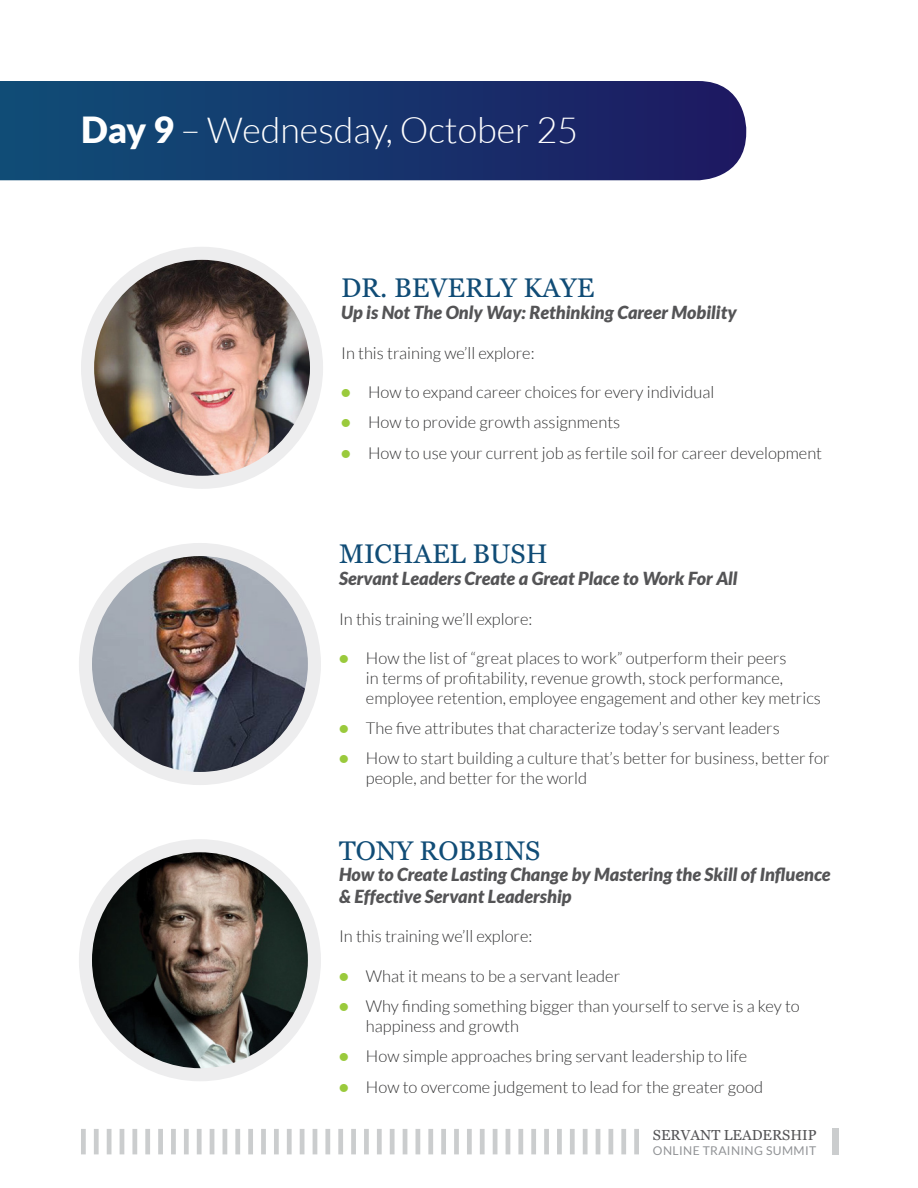
<style>
.page{position:relative;width:918px;height:1188px;background:#fff}
.page>*{position:absolute;margin:0;border:0;box-sizing:border-box;transform-origin:0 0}
.t1{font:300 36px "Lato";color:#fff}
.t2{font:27px "Georgia";color:#104c76}
.t3{font:italic 900 18px/21.6px "Lato";color:#545456}
.t4{font:300 16.5px/19.8px "Lato";color:#333334}
.t5{font:14.55px "Georgia";color:#545456}
.t6{font:12.15px "Lato";letter-spacing:.03em;color:#919396}
.s1{font-weight:900}
.s2{font-weight:900;color:#9aca3c}
</style>
<div class="page">
<div style="left:832px;top:1129px;width:6px;height:26px;background:#cbcdce"></div>
<div style="left:634px;top:1129px;width:5px;height:25px;background:#cbcdce"></div>
<div style="left:621px;top:1129px;width:5px;height:25px;background:#cbcdce"></div>
<hr style="left:609px;top:1129px;width:4px;height:25px;background:#cbcdce">
<hr style="left:596px;top:1129px;width:4px;height:25px;background:#cbcdce">
<div style="left:583px;top:1129px;width:5px;height:25px;background:#cbcdce"></div>
<div style="left:570px;top:1129px;width:5px;height:25px;background:#cbcdce"></div>
<div style="left:557px;top:1129px;width:5px;height:25px;background:#cbcdce"></div>
<div style="left:544px;top:1129px;width:5px;height:25px;background:#cbcdce"></div>
<div style="left:531px;top:1129px;width:5px;height:25px;background:#cbcdce"></div>
<div style="left:518px;top:1129px;width:5px;height:25px;background:#cbcdce"></div>
<hr style="left:506px;top:1129px;width:4px;height:25px;background:#cbcdce">
<hr style="left:493px;top:1129px;width:4px;height:25px;background:#cbcdce">
<div style="left:480px;top:1129px;width:5px;height:25px;background:#cbcdce"></div>
<div style="left:467px;top:1129px;width:5px;height:25px;background:#cbcdce"></div>
<div style="left:454px;top:1129px;width:5px;height:25px;background:#cbcdce"></div>
<div style="left:441px;top:1129px;width:5px;height:25px;background:#cbcdce"></div>
<div style="left:428px;top:1129px;width:5px;height:25px;background:#cbcdce"></div>
<hr style="left:416px;top:1129px;width:4px;height:25px;background:#cbcdce">
<hr style="left:403px;top:1129px;width:4px;height:25px;background:#cbcdce">
<div style="left:390px;top:1129px;width:5px;height:25px;background:#cbcdce"></div>
<div style="left:377px;top:1129px;width:5px;height:25px;background:#cbcdce"></div>
<div style="left:364px;top:1129px;width:5px;height:25px;background:#cbcdce"></div>
<div style="left:351px;top:1129px;width:5px;height:25px;background:#cbcdce"></div>
<div style="left:338px;top:1129px;width:5px;height:25px;background:#cbcdce"></div>
<div style="left:325px;top:1129px;width:5px;height:25px;background:#cbcdce"></div>
<hr style="left:313px;top:1129px;width:4px;height:25px;background:#cbcdce">
<hr style="left:300px;top:1129px;width:4px;height:25px;background:#cbcdce">
<div style="left:287px;top:1129px;width:5px;height:25px;background:#cbcdce"></div>
<div style="left:274px;top:1129px;width:5px;height:25px;background:#cbcdce"></div>
<div style="left:261px;top:1129px;width:5px;height:25px;background:#cbcdce"></div>
<div style="left:248px;top:1129px;width:5px;height:25px;background:#cbcdce"></div>
<div style="left:235px;top:1129px;width:5px;height:25px;background:#cbcdce"></div>
<hr style="left:223px;top:1129px;width:4px;height:25px;background:#cbcdce">
<hr style="left:210px;top:1129px;width:4px;height:25px;background:#cbcdce">
<div style="left:197px;top:1129px;width:5px;height:25px;background:#cbcdce"></div>
<div style="left:184px;top:1129px;width:5px;height:25px;background:#cbcdce"></div>
<div style="left:171px;top:1129px;width:5px;height:25px;background:#cbcdce"></div>
<div style="left:158px;top:1129px;width:5px;height:25px;background:#cbcdce"></div>
<div style="left:145px;top:1129px;width:5px;height:25px;background:#cbcdce"></div>
<div style="left:132px;top:1129px;width:5px;height:25px;background:#cbcdce"></div>
<hr style="left:120px;top:1129px;width:4px;height:25px;background:#cbcdce">
<hr style="left:107px;top:1129px;width:4px;height:25px;background:#cbcdce">
<div style="left:94px;top:1129px;width:5px;height:25px;background:#cbcdce"></div>
<div style="left:81px;top:1129px;width:5px;height:25px;background:#cbcdce"></div>
<svg style="left:0;top:81px;width:746px;height:99px;background:#19366e"></svg>
<img style="left:88px;top:253px;width:229px;height:229px;border-radius:115px">
<div style="left:81px;top:247px;width:242px;height:242px;border:13px solid #ededee;border-radius:50%"></div>
<img style="left:85px;top:550px;width:229px;height:229px;border-radius:115px">
<div style="left:79px;top:543px;width:242px;height:242px;border:13px solid #ededee;border-radius:50%"></div>
<img style="left:85px;top:846px;width:229px;height:229px;border-radius:115px">
<div style="left:79px;top:839px;width:242px;height:242px;border:13px solid #ededee;border-radius:50%"></div>
<h1 class="t1" style="left:81px;top:111px;width:499px"><span class="s1">Day 9</span> – Wednesday, October 25</h1>
<h2 class="t2" style="left:341px;top:268px;width:255px">DR. BEVERLY KAYE</h2>
<p class="t3" style="left:341px;top:302px;width:397px">Up is Not The Only Way: Rethinking Career Mobility</p>
<p class="t4" style="left:341px;top:343px;width:195px">In this training we’ll explore:</p>
<p class="t4" style="left:341px;top:382px;width:375px"><span class="s2">•</span> How to expand career choices for every individual</p>
<p class="t4" style="left:341px;top:413px;width:281px"><span class="s2">•</span> How to provide growth assignments</p>
<p class="t4" style="left:341px;top:443px;width:483px"><span class="s2">•</span> How to use your current job as fertile soil for career development</p>
<h2 class="t2" style="left:339px;top:534px;width:210px">MICHAEL BUSH</h2>
<p class="t3" style="left:339px;top:568px;width:400px">Servant Leaders Create a Great Place to Work For All</p>
<p class="t4" style="left:339px;top:609px;width:195px">In this training we’ll explore:</p>
<p class="t4" style="left:366px;top:648px;width:457px;text-indent:-27px"><span class="s2">•</span> How the list of “great places to work” outperform their peers<br>in terms of profitability, revenue growth, stock performance, employee retention, employee engagement and other key metrics</p>
<p class="t4" style="left:339px;top:718px;width:442px"><span class="s2">•</span> The five attributes that characterize today’s servant leaders</p>
<p class="t4" style="left:366px;top:749px;width:465px;text-indent:-27px"><span class="s2">•</span> How to start building a culture that’s better for business, better for people, and better for the world</p>
<h2 class="t2" style="left:339px;top:831px;width:203px">TONY ROBBINS</h2>
<p class="t3" style="left:339px;top:864px;width:493px">How to Create Lasting Change by Mastering the Skill of Influence &amp; Effective Servant Leadership</p>
<p class="t4" style="left:339px;top:927px;width:195px">In this training we’ll explore:</p>
<p class="t4" style="left:339px;top:966px;width:283px"><span class="s2">•</span> What it means to be a servant leader</p>
<p class="t4" style="left:366px;top:997px;width:435px;text-indent:-27px"><span class="s2">•</span> Why finding something bigger than yourself to serve is a key to happiness and growth</p>
<p class="t4" style="left:339px;top:1047px;width:410px"><span class="s2">•</span> How simple approaches bring servant leadership to life</p>
<p class="t4" style="left:339px;top:1077px;width:426px"><span class="s2">•</span> How to overcome judgement to lead for the greater good</p>
<p class="t5" style="left:653px;top:1124px;width:165px">SERVANT LEADERSHIP</p>
<p class="t6" style="left:653px;top:1144px;width:165px">ONLINE TRAINING SUMMIT</p>
</div>
